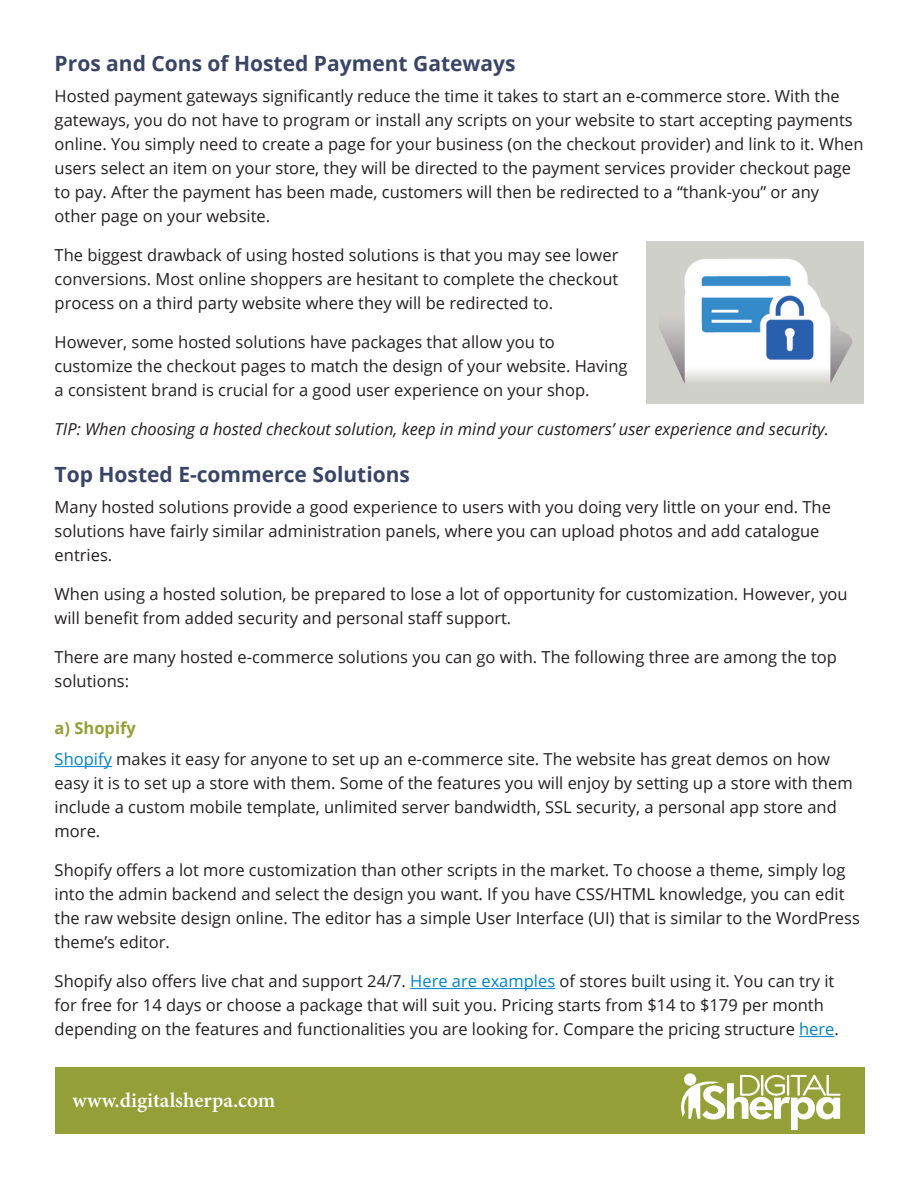
<style>
.page{position:relative;width:918px;height:1188px;background:#fff}
.page>*{position:absolute;margin:0;border:0;box-sizing:border-box;transform-origin:0 0}
.Normal__Web{font:700 21px "Open Sans";color:#3a4566}
.t1{font:600 21px "Minion Pro";color:#fff}
.t2{font:16.5px/24px "Open Sans";color:#231f20}
.t3{font:italic 16.5px "Open Sans";color:#231f20}
.Normal__Web-2{font:700 16.5px "Open Sans";color:#959f38}
.s1{color:#0082c8}
</style>
<div class="page">
<div style="left:55px;top:1067px;width:810px;height:67px;background:#959f38"></div>
<svg style="left:684px;top:1073px;width:12px;height:13px"></svg>
<svg style="left:681px;top:1075px;width:160px;height:55px"></svg>
<hr style="left:55px;top:766px;width:57px;height:1px;background:#0082c8">
<hr style="left:410px;top:988px;width:145px;height:1px;background:#0082c8">
<hr style="left:799px;top:1036px;width:36px;height:1px;background:#0082c8">
<img style="left:646px;top:241px;width:218px;height:162px">
<p class="Normal__Web" style="left:55px;top:48px;width:462px">Pros and Cons of Hosted Payment Gateways</p>
<p class="t2" style="left:55px;top:84px;width:810px">Hosted payment gateways significantly reduce the time it takes to start an e-commerce store. With the gateways, you do not have to program or install any scripts on your website to start accepting payments online. You simply need to create a page for your business (on the checkout provider) and link to it. When users select an item on your store, they will be directed to the payment services provider checkout page to pay. After the payment has been made, customers will then be redirected to a “thank-you” or any other page on your website.</p>
<p class="t2" style="left:55px;top:243px;width:565px;text-align:justify">The biggest drawback of using hosted solutions is that you may see lower conversions. Most online shoppers are hesitant to complete the checkout process on a third party website where they will be redirected to.</p>
<p class="t2" style="left:55px;top:330px;width:574px">However, some hosted solutions have packages that allow you to customize the checkout pages to match the design of your website. Having a consistent brand is crucial for a good user experience on your shop.</p>
<p class="t3" style="left:55px;top:418px;width:776px">TIP: When choosing a hosted checkout solution, keep in mind your customers’ user experience and security.</p>
<p class="Normal__Web" style="left:55px;top:459px;width:357px">Top Hosted E-commerce Solutions</p>
<p class="t2" style="left:55px;top:495px;width:778px">Many hosted solutions provide a good experience to users with you doing very little on your end. The solutions have fairly similar administration panels, where you can upload photos and add catalogue entries.</p>
<p class="t2" style="left:55px;top:582px;width:795px">When using a hosted solution, be prepared to lose a lot of opportunity for customization. However, you will benefit from added security and personal staff support.</p>
<p class="t2" style="left:55px;top:645px;width:784px">There are many hosted e-commerce solutions you can go with. The following three are among the top solutions:</p>
<p class="Normal__Web-2" style="left:55px;top:716px;width:83px">a) Shopify</p>
<p class="t2" style="left:55px;top:747px;width:800px"><span class="s1">Shopify</span> makes it easy for anyone to set up an e-commerce site. The website has great demos on how easy it is to set up a store with them. Some of the features you will enjoy by setting up a store with them include a custom mobile template, unlimited server bandwidth, SSL security, a personal app store and more.</p>
<p class="t2" style="left:55px;top:858px;width:807px">Shopify offers a lot more customization than other scripts in the market. To choose a theme, simply log into the admin backend and select the design you want. If you have CSS/HTML knowledge, you can edit the raw website design online. The editor has a simple User Interface (UI) that is similar to the WordPress theme’s editor.</p>
<p class="t2" style="left:55px;top:969px;width:786px">Shopify also offers live chat and support 24/7. <span class="s1">Here are examples</span> of stores built using it. You can try it for free for 14 days or choose a package that will suit you. Pricing starts from $14 to $179 per month depending on the features and functionalities you are looking for. Compare the pricing structure <span class="s1">here</span>.</p>
<p class="t1" style="left:73px;top:1086px;width:204px">www.digitalsherpa.com</p>
</div>
